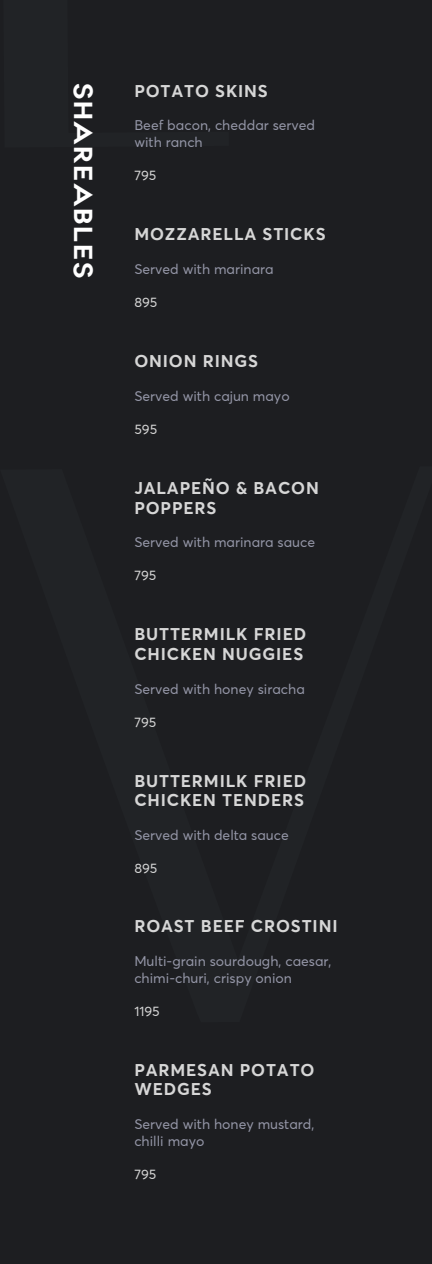
<style>
.page{position:relative;width:432px;height:1264px;background:#1d1e21}
.page>*{position:absolute;margin:0;border:0;box-sizing:border-box;transform-origin:0 0}
.t1{font:700 22.8px "Bambino";letter-spacing:.05em;color:#fff;scale:1.25 1}
.t2{font:700 17px/19.5px "Averta Std";letter-spacing:.05em;color:#d6d6d6}
.t3{font:14px/16.8px "Averta Std";color:#9597a8}
.t4{font:13.5px "Averta Std";color:#d6d6d6}
</style>
<div class="page">
<h1 class="t1" style="left:91px;top:83px;width:158px;rotate:90deg">SHAREABLES</h1>
<p class="t2" style="left:134px;top:82px;width:135px">POTATO SKINS</p>
<p class="t3" style="left:134px;top:118px;width:182px">Beef bacon, cheddar served with ranch</p>
<p class="t4" style="left:134px;top:169px;width:24px">795</p>
<p class="t2" style="left:134px;top:226px;width:193px">MOZZARELLA STICKS</p>
<p class="t3" style="left:134px;top:261px;width:141px">Served with marinara</p>
<p class="t4" style="left:134px;top:296px;width:25px">895</p>
<p class="t2" style="left:134px;top:353px;width:125px">ONION RINGS</p>
<p class="t3" style="left:134px;top:388px;width:157px">Served with cajun mayo</p>
<p class="t4" style="left:134px;top:423px;width:24px">595</p>
<p class="t2" style="left:134px;top:479px;width:186px">JALAPEÑO &amp; BACON<br>POPPERS</p>
<p class="t3" style="left:134px;top:535px;width:182px">Served with marinara sauce</p>
<p class="t4" style="left:134px;top:570px;width:24px">795</p>
<p class="t2" style="left:134px;top:626px;width:173px">BUTTERMILK FRIED<br>CHICKEN NUGGIES</p>
<p class="t3" style="left:134px;top:681px;width:172px">Served with honey siracha</p>
<p class="t4" style="left:134px;top:716px;width:24px">795</p>
<p class="t2" style="left:134px;top:772px;width:173px">BUTTERMILK FRIED<br>CHICKEN TENDERS</p>
<p class="t3" style="left:134px;top:828px;width:156px">Served with delta sauce</p>
<p class="t4" style="left:134px;top:862px;width:25px">895</p>
<p class="t2" style="left:134px;top:918px;width:205px">ROAST BEEF CROSTINI</p>
<p class="t3" style="left:134px;top:953px;width:199px">Multi-grain sourdough, caesar, chimi-churi, crispy onion</p>
<p class="t4" style="left:134px;top:1005px;width:27px">1195</p>
<p class="t2" style="left:134px;top:1061px;width:182px">PARMESAN POTATO<br>WEDGES</p>
<p class="t3" style="left:134px;top:1117px;width:182px">Served with honey mustard, chilli mayo</p>
<p class="t4" style="left:134px;top:1168px;width:24px">795</p>
</div>
